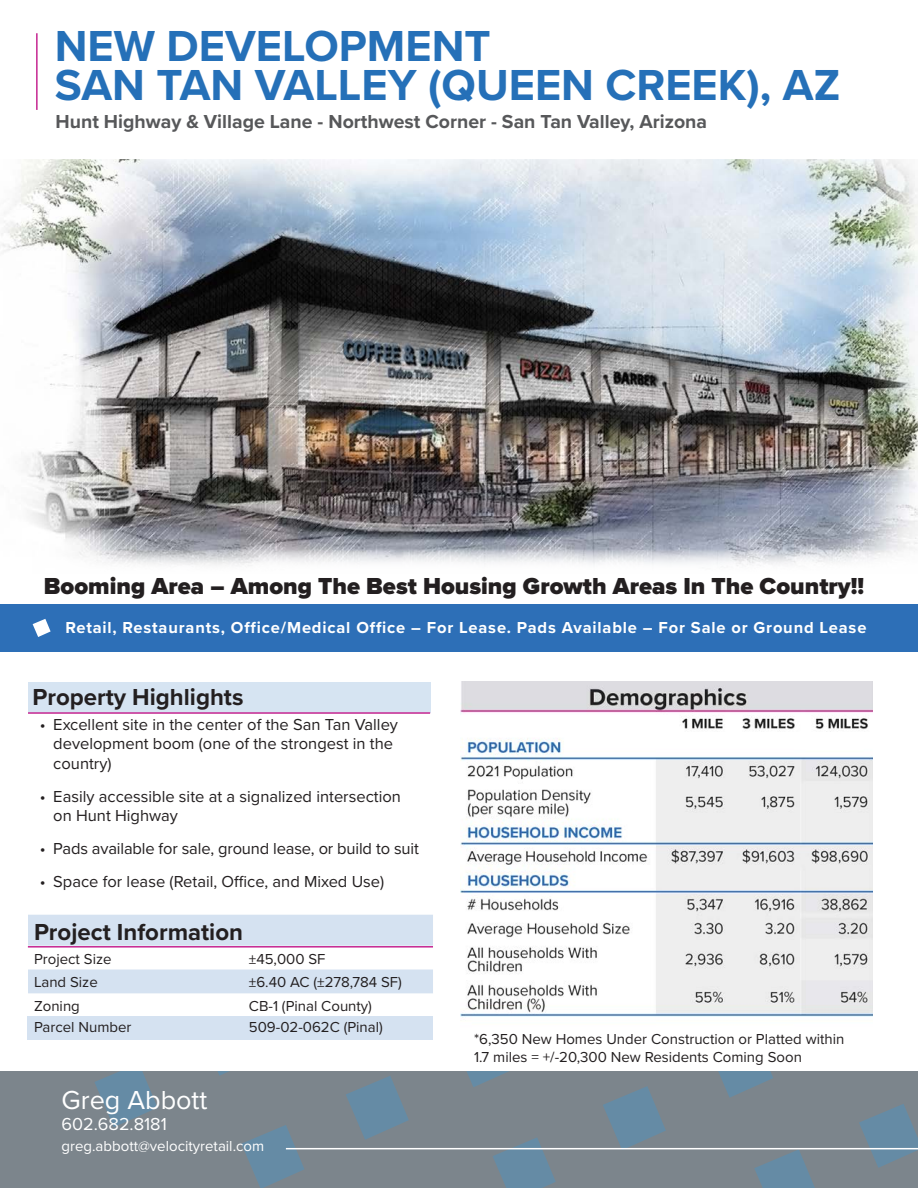
<style>
.page{position:relative;width:918px;height:1188px;background:#fff}
.page>*{position:absolute;margin:0;border:0;box-sizing:border-box;transform-origin:0 0}
.t1{font:700 45px "Proxima Nova";color:#2570b8}
.t2{font:27px "Proxima Nova";color:#fff}
.t3{font:900 24px "Proxima Nova";color:#231f20}
.t4{font:700 24px "Proxima Nova";color:#231f20}
.t5{font:700 19.5px "Proxima Nova";color:#57585a}
.t6{font:18px "Proxima Nova";color:#fff}
.t7{font:16.5px/19.5px "Proxima Nova";color:#231f20}
.t8{font:700 16.5px "Proxima Nova";letter-spacing:.05em;color:#fff}
.t9{font:15px/18px "Proxima Nova";color:#231f20}
.t10{font:15px "Proxima Nova";color:#fff}
</style>
<div class="page">
<svg style="left:5px;top:1071px;width:913px;height:117px;background:#788690"></svg>
<hr style="left:286px;top:1148px;width:632px;height:1px;background:#fff">
<img style="left:1px;top:160px;width:917px;height:406px">
<div style="left:0;top:605px;width:918px;height:47px;background:#2d6fb7"></div>
<svg style="left:33px;top:619px;width:18px;height:18px"></svg>
<hr style="left:36px;top:33px;width:2px;height:77px;background:#c52691">
<div style="left:28px;top:683px;width:402px;height:30px;background:#d6e4f2"></div>
<div style="left:28px;top:1016px;width:405px;height:24px;background:#d5e2f1"></div>
<svg style="left:28px;top:915px;width:405px;height:78px"></svg>
<hr style="left:28px;top:712px;width:402px;height:2px;background:#c52691">
<hr style="left:28px;top:946px;width:405px;height:2px;background:#c52691">
<img style="left:460px;top:681px;width:413px;height:336px">
<p class="t1" style="left:55px;top:12px;width:437px">NEW DEVELOPMENT</p>
<p class="t1" style="left:55px;top:51px;width:787px">SAN TAN VALLEY (QUEEN CREEK), AZ</p>
<p class="t5" style="left:56px;top:107px;width:653px">Hunt Highway &amp; Village Lane - Northwest Corner - San Tan Valley, Arizona</p>
<p class="t3" style="left:44px;top:572px;width:822px">Booming Area – Among The Best Housing Growth Areas In The Country!!</p>
<p class="t8" style="left:65px;top:616px;width:802px">Retail, Restaurants, Office/Medical Office – For Lease. Pads Available – For Sale or Ground Lease</p>
<p class="t4" style="left:32px;top:679px;width:213px">Property Highlights</p>
<p class="t7" style="left:53px;top:714px;width:346px;text-indent:-14px">• Excellent site in the center of the San Tan Valley development boom (one of the strongest in the country)</p>
<p class="t7" style="left:53px;top:786px;width:349px;text-indent:-14px">• Easily accessible site at a signalized intersection on Hunt Highway</p>
<p class="t7" style="left:40px;top:838px;width:381px">• Pads available for sale, ground lease, or build to suit</p>
<p class="t7" style="left:40px;top:871px;width:346px">• Space for lease (Retail, Office, and Mixed Use)</p>
<p class="t4" style="left:34px;top:914px;width:211px">Project Information</p>
<p class="t9" style="left:34px;top:949px;width:79px">Project Size</p>
<p class="t9" style="left:249px;top:949px;width:78px">±45,000 SF</p>
<p class="t9" style="left:34px;top:973px;width:65px">Land Size</p>
<p class="t9" style="left:249px;top:973px;width:154px">±6.40 AC (±278,784 SF)</p>
<p class="t9" style="left:34px;top:997px;width:47px">Zoning</p>
<p class="t9" style="left:34px;top:1018px;width:99px">Parcel Number</p>
<p class="t9" style="left:249px;top:997px;width:125px">CB-1 (Pinal County)</p>
<p class="t9" style="left:249px;top:1018px;width:135px">509-02-062C (Pinal)</p>
<h2 class="t2" style="left:62px;top:1080px;width:147px">Greg Abbott</h2>
<p class="t6" style="left:62px;top:1110px;width:107px">602.682.8181</p>
<p class="t10" style="left:62px;top:1135px;width:204px">greg.abbott@velocityretail.com</p>
<p class="t9" style="left:474px;top:1029px;width:372px">*6,350 New Homes Under Construction or Platted within<br>1.7 miles = +/-20,300 New Residents Coming Soon</p>
</div>
